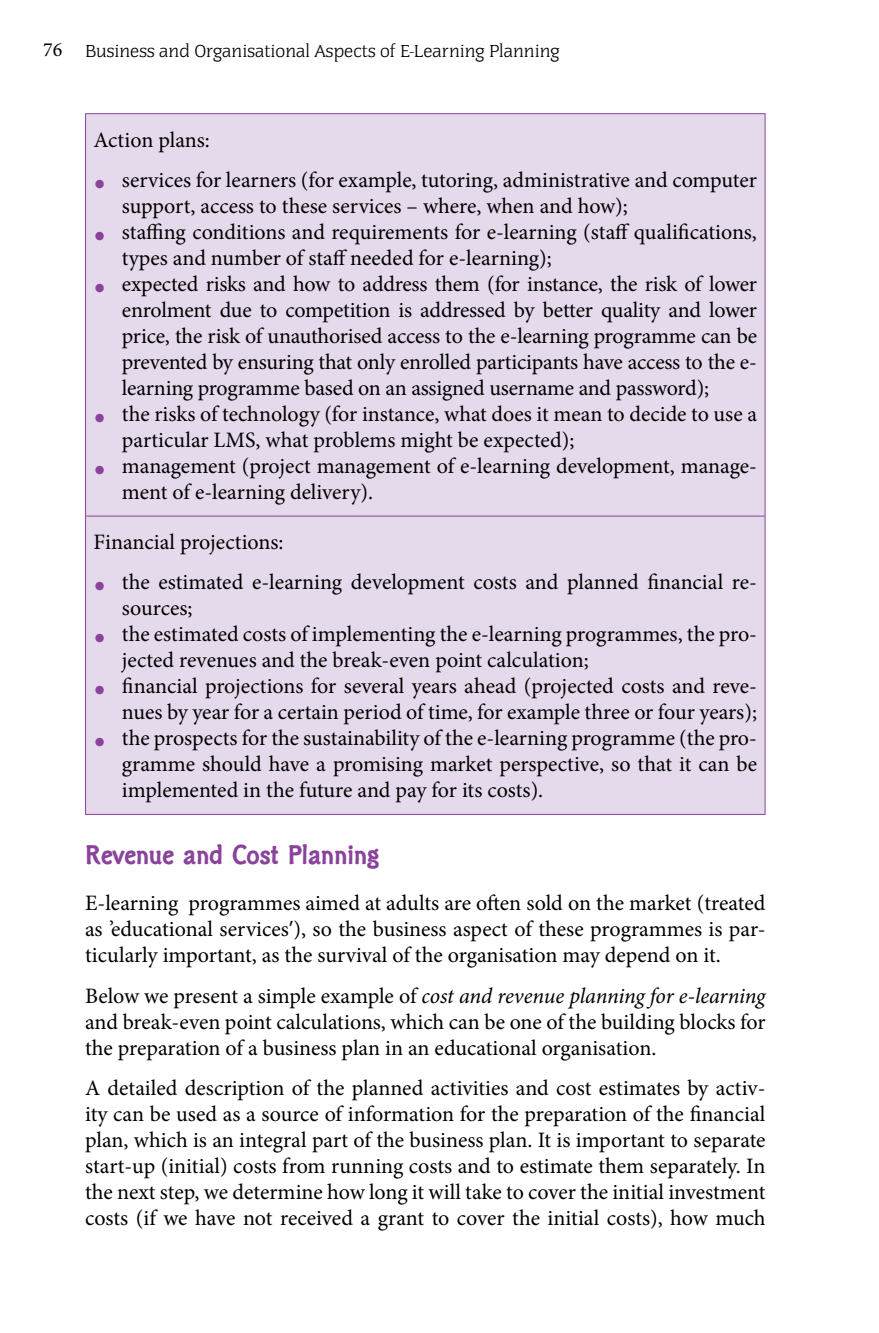
<style>
.page{position:relative;width:879px;height:1333px;background:#fff}
.page>*{position:absolute;margin:0;border:0;box-sizing:border-box;transform-origin:0 0}
.t1{font:700 28px "Clichee";color:#89439a}
.t2{font:22px/26px "Minion Pro";letter-spacing:-.005em;color:#000}
.t3{font:300 18px "Congress TOT";color:#000}
.s1{font-family:"Minion Pro";font-weight:400;font-size:20px}
.s2{font-size:32px;color:#89439a}
.s3{font-family:"Myriad Pro"}
.s4{font-style:italic}
</style>
<div class="page">
<div style="left:86px;top:114px;width:678px;height:700px;background:#e5daec"></div>
<hr style="left:85px;top:114px;width:1px;height:402px;background:#89439a">
<hr style="left:85px;top:113px;width:680px;height:1px;background:#89439a">
<hr style="left:764px;top:114px;width:1px;height:402px;background:#89439a">
<hr style="left:85px;top:516px;width:1px;height:298px;background:#89439a">
<hr style="left:86px;top:515px;width:678px;height:1px;background:#89439a">
<hr style="left:764px;top:516px;width:1px;height:298px;background:#89439a">
<hr style="left:85px;top:814px;width:680px;height:1px;background:#89439a">
<p class="t3" style="left:43px;top:40px;width:518px"><span class="s1">76</span> Business and Organisational Aspects of E-Learning Planning</p>
<p class="t2" style="left:94px;top:127px;width:118px">Action plans:</p>
<p class="t2" style="left:122px;top:167px;width:636px;text-indent:-28px"><span class="s2">•</span> services for learners (for example, tutoring, administrative and computer support, access to these services – where, when and how);</p>
<p class="t2" style="left:122px;top:219px;width:636px;text-indent:-28px"><span class="s2">•</span> staffing conditions and requirements for e-learning (staff qualifications, types and number of staff needed for e-learning);</p>
<p class="t2" style="left:122px;top:271px;width:637px;text-align:justify;text-indent:-28px"><span class="s2">•</span> expected risks and how to address them (for instance, the risk of lower enrolment due to competition is addressed by better quality and lower price, the risk of unauthorised access to the e-learning programme can be prevented by ensuring that only enrolled participants have access to the e&shy;learning programme based on an assigned username and password);</p>
<p class="t2" style="left:122px;top:401px;width:636px;text-indent:-28px"><span class="s2">•</span> the risks of technology (for instance, what does it mean to decide to use a particular LMS, what problems might be expected);</p>
<p class="t2" style="left:122px;top:453px;width:636px;text-indent:-28px"><span class="s2">•</span> management (project management of e-learning development, manage&shy;ment of e-learning delivery).</p>
<p class="t2" style="left:94px;top:529px;width:191px">Financial projections:</p>
<p class="t2" style="left:122px;top:569px;width:636px;text-indent:-28px"><span class="s2">•</span> the estimated e-learning development costs and planned financial re&shy;sources;</p>
<p class="t2" style="left:122px;top:621px;width:636px;text-indent:-28px"><span class="s2">•</span> the estimated costs of implementing the e-learning programmes, the pro&shy;jected revenues and the break-even point calculation;</p>
<p class="t2" style="left:94px;top:673px;width:665px;text-align:right"><span class="s2">•</span> financial projections for several years ahead (projected costs and reve&shy;nues by year for a certain period of time, for example three or four years);</p>
<p class="t2" style="left:122px;top:725px;width:637px;text-align:justify;text-indent:-28px"><span class="s2">•</span> the prospects for the sustainability of the e-learning programme (the pro&shy;gramme should have a promising market perspective, so that it can be implemented in the future and pay for its costs).</p>
<p class="t1" style="left:85px;top:839px;width:296px">Revenue and Cost Planning</p>
<p class="t2" style="left:85px;top:890px;width:682px;text-align:justify">E-learning programmes aimed at adults are often sold on the market (treated as ’educational services<span class="s3">’</span>), so the business aspect of these programmes is par&shy;ticularly important, as the survival of the organisation may depend on it.</p>
<p class="t2" style="left:85px;top:982px;width:682px;text-align:justify">Below we present a simple example of <span class="s4">cost and revenue planning for e-learning </span>and break-even point calculations, which can be one of the building blocks for the preparation of a business plan in an educational organisation.</p>
<p class="t2" style="left:85px;top:1074px;width:682px;text-align:justify">A detailed description of the planned activities and cost estimates by activ&shy;ity can be used as a source of information for the preparation of the financial plan, which is an integral part of the business plan. It is important to separate start-up (initial) costs from running costs and to estimate them separately. In the next step, we determine how long it will take to cover the initial investment costs (if we have not received a grant to cover the initial costs), how much</p>
</div>
